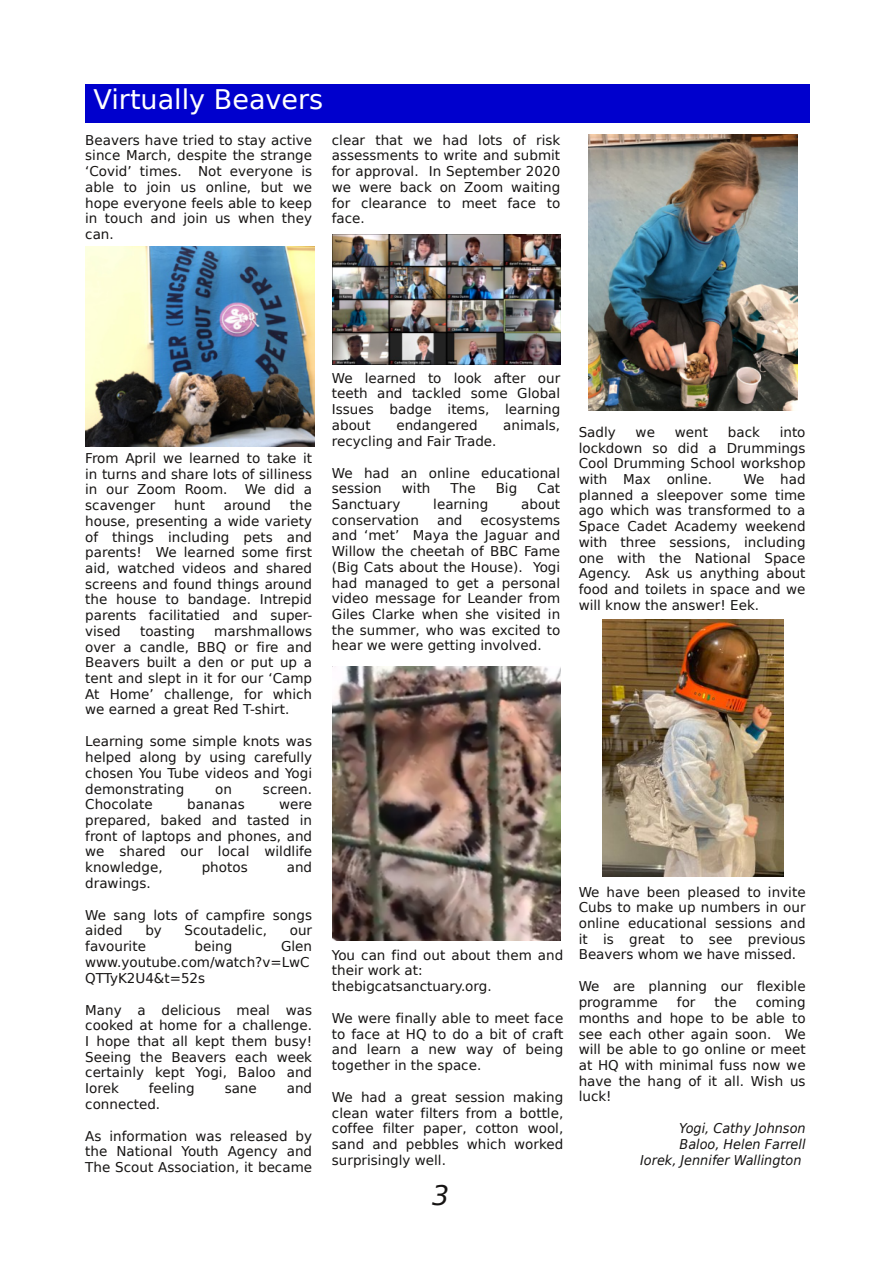
<style>
.page{position:relative;width:893px;height:1263px;background:#fff}
.page>*{position:absolute;margin:0;border:0;box-sizing:border-box;transform-origin:0 0}
.t1{font:27px "Bitstream Vera Sans";color:#fff}
.t2{font:italic 27px "Bitstream Vera Sans";color:#161413}
.t3{font:13.5px/15.8px "Bitstream Vera Sans";color:#161413;text-align:justify}
.t4{font:italic 13.5px "Bitstream Vera Sans";color:#161413;scale:.95 1}
</style>
<div class="page">
<div style="left:85px;top:84px;width:724px;height:39px;background:#0000cd"></div>
<img style="left:85px;top:247px;width:229px;height:200px">
<img style="left:332px;top:234px;width:228px;height:131px">
<img style="left:333px;top:667px;width:227px;height:273px">
<img style="left:589px;top:134px;width:209px;height:276px">
<img style="left:603px;top:619px;width:180px;height:258px">
<h1 class="t1" style="left:94px;top:84px;width:231px">Virtually Beavers</h1>
<p class="t3" style="left:85px;top:132px;width:228px">Beavers have tried to stay active since March, despite the strange ‘Covid’ times. Not everyone is able to join us online, but we hope everyone feels able to keep in touch and join us when they can.</p>
<p class="t3" style="left:332px;top:132px;width:230px">clear that we had lots of risk assessments to write and submit for approval. In September 2020 we were back on Zoom waiting for clearance to meet face to face.</p>
<p class="t3" style="left:85px;top:450px;width:228px">From April we learned to take it in turns and share lots of silliness in our Zoom Room.</p>
<p class="t3" style="left:245px;top:482px;width:69px">We did a</p>
<p class="t3" style="left:85px;top:498px;width:229px;text-indent:205px">the house, presenting a wide variety of things including pets and parents! We learned some first aid, watched videos and shared screens and found things around the house to bandage. Intrepid parents facilitatied and super&shy;vised</p>
<p class="t3" style="left:85px;top:498px;width:72px">scavenger</p>
<p class="t3" style="left:174px;top:498px;width:32px">hunt</p>
<p class="t3" style="left:224px;top:498px;width:49px">around</p>
<p class="t3" style="left:85px;top:623px;width:228px;text-indent:129px">marshmallows over a candle, BBQ or fire and Beavers built a den or put up a tent and slept in it for our ‘Camp At Home’ challenge, for which we earned a great Red T-shirt.</p>
<p class="t3" style="left:85px;top:734px;width:228px">Learning some simple knots was helped along by using carefully chosen You Tube videos and Yogi demonstrating</p>
<p class="t3" style="left:140px;top:623px;width:57px">toasting</p>
<p class="t3" style="left:215px;top:781px;width:18px">on</p>
<p class="t3" style="left:263px;top:781px;width:51px">screen.</p>
<p class="t3" style="left:85px;top:797px;width:69px">Chocolate</p>
<p class="t3" style="left:187px;top:797px;width:59px">bananas</p>
<p class="t3" style="left:85px;top:797px;width:228px;text-indent:194px">were prepared, baked and tasted in front of laptops and phones, and we shared our local wildlife knowledge,</p>
<p class="t3" style="left:202px;top:859px;width:47px">photos</p>
<p class="t3" style="left:287px;top:859px;width:27px">and</p>
<p class="t3" style="left:85px;top:875px;width:67px">drawings.</p>
<p class="t3" style="left:85px;top:907px;width:228px">We sang lots of campfire songs aided</p>
<p class="t3" style="left:145px;top:923px;width:18px">by</p>
<p class="t3" style="left:185px;top:923px;width:84px">Scoutadelic,</p>
<p class="t3" style="left:290px;top:923px;width:24px">our</p>
<p class="t3" style="left:85px;top:938px;width:62px">favourite</p>
<p class="t3" style="left:195px;top:938px;width:39px">being</p>
<p class="t3" style="left:85px;top:938px;width:228px;text-align:left;text-indent:196px">Glen www.youtube.com/watch?v=LwC<br>QTTyK2U4&amp;t=52s</p>
<p class="t3" style="left:85px;top:1002px;width:228px">Many a delicious meal was cooked at home for a challenge.<br>I hope that all kept them busy!<br>Seeing the Beavers each week certainly kept Yogi, Baloo and Iorek</p>
<p class="t3" style="left:149px;top:1080px;width:47px">feeling</p>
<p class="t3" style="left:225px;top:1080px;width:34px">sane</p>
<p class="t3" style="left:287px;top:1080px;width:27px">and</p>
<p class="t3" style="left:85px;top:1096px;width:76px">connected.</p>
<p class="t3" style="left:85px;top:1128px;width:228px">As information was released by the National Youth Agency and The Scout Association, it became</p>
<p class="t3" style="left:332px;top:370px;width:230px">We learned to look after our teeth and tackled some Global Issues badge items, learning about</p>
<p class="t3" style="left:396px;top:417px;width:83px">endangered</p>
<p class="t3" style="left:503px;top:417px;width:59px">animals,</p>
<p class="t3" style="left:332px;top:433px;width:166px">recycling and Fair Trade.</p>
<p class="t3" style="left:332px;top:465px;width:230px">We had an online educational session</p>
<p class="t3" style="left:402px;top:481px;width:30px">with</p>
<p class="t3" style="left:451px;top:481px;width:27px">The</p>
<p class="t3" style="left:496px;top:481px;width:23px">Big</p>
<p class="t3" style="left:537px;top:481px;width:24px">Cat</p>
<p class="t3" style="left:332px;top:496px;width:70px">Sanctuary</p>
<p class="t3" style="left:433px;top:496px;width:57px">learning</p>
<p class="t3" style="left:521px;top:496px;width:40px">about</p>
<p class="t3" style="left:332px;top:512px;width:89px">conservation</p>
<p class="t3" style="left:437px;top:512px;width:27px">and</p>
<p class="t3" style="left:332px;top:512px;width:230px;text-indent:149px">ecosystems and ‘met’ Maya the Jaguar and Willow the cheetah of BBC Fame (Big Cats about the House). Yogi had managed to get a personal video message for Leander from Giles Clarke when she visited in the summer, who was excited to hear we were getting involved.</p>
<p class="t3" style="left:579px;top:424px;width:228px;text-indent:201px">into lockdown so did a Drummings Cool Drumming School workshop with Max online.</p>
<p class="t3" style="left:579px;top:424px;width:39px">Sadly</p>
<p class="t3" style="left:636px;top:424px;width:21px">we</p>
<p class="t3" style="left:675px;top:424px;width:35px">went</p>
<p class="t3" style="left:728px;top:424px;width:34px">back</p>
<p class="t3" style="left:579px;top:471px;width:228px;text-indent:165px">We had planned a sleepover some time ago which was transformed to a Space Cadet Academy weekend with three sessions, including one with the National Space Agency. Ask us anything about food and toilets in space and we will know the answer! Eek.</p>
<p class="t3" style="left:332px;top:947px;width:233px;text-align:left">You can find out about them and their work at: thebigcatsanctuary.org.</p>
<p class="t3" style="left:332px;top:1010px;width:233px">We were finally able to meet face to face at HQ to do a bit of craft and learn a new way of being together in the space.</p>
<p class="t3" style="left:332px;top:1089px;width:233px">We had a great session making clean water filters from a bottle, coffee filter paper, cotton wool, sand and pebbles which worked surprisingly well.</p>
<h1 class="t2" style="left:432px;top:1180px;width:19px">3</h1>
<p class="t3" style="left:579px;top:884px;width:228px">We have been pleased to invite Cubs to make up numbers in our online educational sessions and it is great to see previous Beavers whom we have missed.</p>
<p class="t3" style="left:579px;top:979px;width:228px">We are planning our flexible programme</p>
<p class="t3" style="left:579px;top:994px;width:228px;text-indent:177px">coming months and hope to be able to see each other again soon. We will be able to go online or meet at HQ with minimal fuss now we have the hang of it all. Wish us luck!</p>
<p class="t4" style="left:679px;top:1121px;width:134px">Yogi, Cathy Johnson</p>
<p class="t4" style="left:680px;top:1136px;width:134px">Baloo, Helen Farrell</p>
<p class="t4" style="left:640px;top:1152px;width:171px">Iorek, Jennifer Wallington</p>
<p class="t3" style="left:677px;top:994px;width:20px">for</p>
<p class="t3" style="left:715px;top:994px;width:24px">the</p>
</div>
